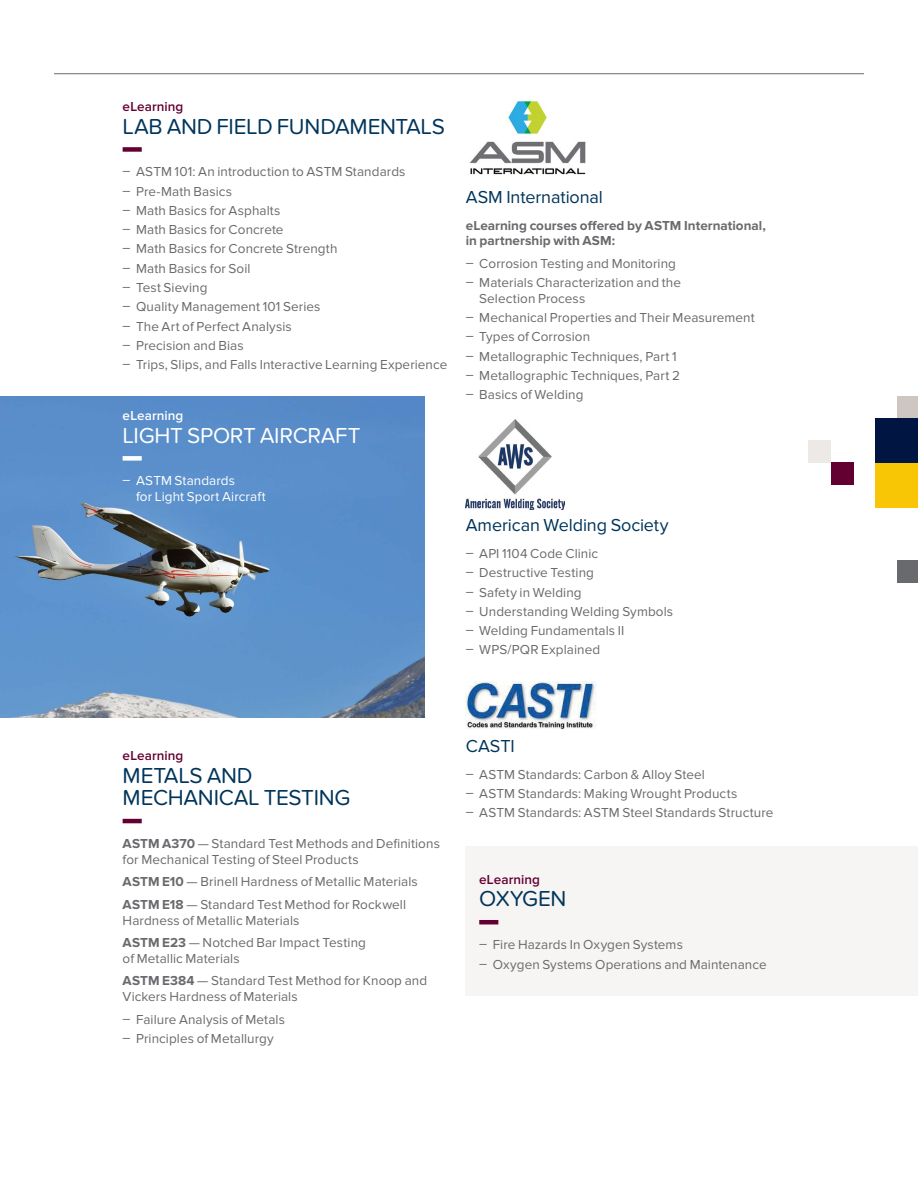
<style>
.page{position:relative;width:918px;height:1188px;background:#fff}
.page>*{position:absolute;margin:0;border:0;box-sizing:border-box;transform-origin:0 0}
.Title_20_20pt_Soft_R{font:22.5px/22.5px "Proxima Nova Soft";letter-spacing:-.015em;color:#00355b}
.Title_20_20pt_Soft_R-2{font:22.5px "Proxima Nova Soft";letter-spacing:-.015em;color:#fff}
._12_13pt_Regular{font:18px "Proxima Nova";letter-spacing:-.005em;color:#00355b}
.Body_Text_9_10_5pt_L{font:13.5px/15.8px "Proxima Nova";letter-spacing:.005em;color:#696a6d}
.Title_20_20pt_Soft_R-3{font:700 13.5px/15.8px "Proxima Nova";letter-spacing:.005em;color:#696a6d}
.t1{font:13.5px/15.8px "Proxima Nova";letter-spacing:.005em;color:#fff}
.Body_Subhead_9_10_5p{font:600 13.5px "Proxima Nova";letter-spacing:.005em;color:#640031}
.Body_Subhead_9_10_5p-2{font:600 13.5px "Proxima Nova";letter-spacing:.005em;color:#fff}
.s1{font-weight:700}
</style>
<div class="page">
<hr style="left:54px;top:73px;width:810px;height:1px;background:#696a6d">
<div style="left:466px;top:846px;width:452px;height:150px;background:#f7f5f4"></div>
<div style="left:123px;top:147px;width:19px;height:5px;background:#640031"></div>
<img style="left:0;top:397px;width:425px;height:320px">
<div style="left:123px;top:456px;width:19px;height:5px;background:#fff"></div>
<hr style="left:123px;top:819px;width:19px;height:4px;background:#640031">
<hr style="left:479px;top:920px;width:19px;height:4px;background:#640031">
<div style="left:876px;top:463px;width:42px;height:44px;background:#f9c606"></div>
<div style="left:898px;top:397px;width:20px;height:22px;background:#cdc6c1"></div>
<div style="left:898px;top:560px;width:20px;height:22px;background:#696a6d"></div>
<div style="left:831px;top:463px;width:22px;height:22px;background:#640031"></div>
<div style="left:809px;top:441px;width:22px;height:22px;background:#ece9e6"></div>
<div style="left:876px;top:419px;width:42px;height:44px;background:#001541"></div>
<img style="left:470px;top:101px;width:116px;height:74px">
<img style="left:466px;top:419px;width:99px;height:91px">
<img style="left:466px;top:682px;width:130px;height:48px">
<h3 class="Body_Subhead_9_10_5p" style="left:123px;top:101px;width:62px">eLearning</h3>
<h1 class="Title_20_20pt_Soft_R" style="left:123px;top:115px;width:324px">LAB AND FIELD FUNDAMENTALS</h1>
<p class="Body_Text_9_10_5pt_L" style="left:123px;top:164px;width:284px">ͽ ASTM 101: An introduction to ASTM Standards</p>
<p class="Body_Text_9_10_5pt_L" style="left:123px;top:184px;width:111px">ͽ Pre-Math Basics</p>
<p class="Body_Text_9_10_5pt_L" style="left:123px;top:203px;width:159px">ͽ Math Basics for Asphalts</p>
<p class="Body_Text_9_10_5pt_L" style="left:123px;top:222px;width:162px">ͽ Math Basics for Concrete</p>
<p class="Body_Text_9_10_5pt_L" style="left:123px;top:241px;width:216px">ͽ Math Basics for Concrete Strength</p>
<p class="Body_Text_9_10_5pt_L" style="left:123px;top:261px;width:129px">ͽ Math Basics for Soil</p>
<p class="Body_Text_9_10_5pt_L" style="left:123px;top:280px;width:86px">ͽ Test Sieving</p>
<p class="Body_Text_9_10_5pt_L" style="left:123px;top:299px;width:199px">ͽ Quality Management 101 Series</p>
<p class="Body_Text_9_10_5pt_L" style="left:123px;top:318px;width:171px">ͽ The Art of Perfect Analysis</p>
<p class="Body_Text_9_10_5pt_L" style="left:123px;top:338px;width:123px">ͽ Precision and Bias</p>
<p class="Body_Text_9_10_5pt_L" style="left:123px;top:357px;width:326px">ͽ Trips, Slips, and Falls Interactive Learning Experience</p>
<h3 class="Body_Subhead_9_10_5p-2" style="left:123px;top:409px;width:62px">eLearning</h3>
<h1 class="Title_20_20pt_Soft_R-2" style="left:123px;top:422px;width:239px">LIGHT SPORT AIRCRAFT</h1>
<p class="t1" style="left:136px;top:473px;width:131px;text-indent:-14px">ͽ ASTM Standards<br>for Light Sport Aircraft</p>
<h2 class="_12_13pt_Regular" style="left:466px;top:186px;width:139px">ASM International</h2>
<h1 class="Title_20_20pt_Soft_R-3" style="left:466px;top:217px;width:302px">eLearning courses offered by ASTM International, in partnership with ASM:</h1>
<p class="Body_Text_9_10_5pt_L" style="left:466px;top:256px;width:212px">ͽ Corrosion Testing and Monitoring</p>
<p class="Body_Text_9_10_5pt_L" style="left:479px;top:275px;width:203px;text-indent:-14px">ͽ Materials Characterization and the<br>Selection Process</p>
<p class="Body_Text_9_10_5pt_L" style="left:466px;top:310px;width:291px">ͽ Mechanical Properties and Their Measurement</p>
<p class="Body_Text_9_10_5pt_L" style="left:466px;top:329px;width:126px">ͽ Types of Corrosion</p>
<p class="Body_Text_9_10_5pt_L" style="left:466px;top:348px;width:212px">ͽ Metallographic Techniques, Part 1</p>
<p class="Body_Text_9_10_5pt_L" style="left:466px;top:368px;width:216px">ͽ Metallographic Techniques, Part 2</p>
<p class="Body_Text_9_10_5pt_L" style="left:466px;top:387px;width:119px">ͽ Basics of Welding</p>
<h2 class="_12_13pt_Regular" style="left:466px;top:515px;width:204px">American Welding Society</h2>
<p class="Body_Text_9_10_5pt_L" style="left:466px;top:546px;width:134px">ͽ API 1104 Code Clinic</p>
<p class="Body_Text_9_10_5pt_L" style="left:466px;top:565px;width:130px">ͽ Destructive Testing</p>
<p class="Body_Text_9_10_5pt_L" style="left:466px;top:584px;width:117px">ͽ Safety in Welding</p>
<p class="Body_Text_9_10_5pt_L" style="left:466px;top:604px;width:209px">ͽ Understanding Welding Symbols</p>
<p class="Body_Text_9_10_5pt_L" style="left:466px;top:623px;width:160px">ͽ Welding Fundamentals II</p>
<p class="Body_Text_9_10_5pt_L" style="left:466px;top:642px;width:136px">ͽ WPS/PQR Explained</p>
<h3 class="Body_Subhead_9_10_5p" style="left:123px;top:750px;width:62px">eLearning</h3>
<h1 class="Title_20_20pt_Soft_R" style="left:123px;top:764px;width:230px">METALS AND<br>MECHANICAL TESTING</h1>
<p class="Body_Text_9_10_5pt_L" style="left:123px;top:836px;width:319px"><span class="s1">ASTM A370</span> — Standard Test Methods and Definitions for Mechanical Testing of Steel Products</p>
<p class="Body_Text_9_10_5pt_L" style="left:123px;top:874px;width:297px"><span class="s1">ASTM E10</span> — Brinell Hardness of Metallic Materials</p>
<p class="Body_Text_9_10_5pt_L" style="left:123px;top:897px;width:285px"><span class="s1">ASTM E18</span> — Standard Test Method for Rockwell<br>Hardness of Metallic Materials</p>
<p class="Body_Text_9_10_5pt_L" style="left:123px;top:935px;width:245px"><span class="s1">ASTM E23</span> — Notched Bar Impact Testing of Metallic Materials</p>
<p class="Body_Text_9_10_5pt_L" style="left:123px;top:973px;width:306px"><span class="s1">ASTM E384</span> — Standard Test Method for Knoop and<br>Vickers Hardness of Materials</p>
<p class="Body_Text_9_10_5pt_L" style="left:123px;top:1011px;width:164px">ͽ Failure Analysis of Metals</p>
<p class="Body_Text_9_10_5pt_L" style="left:123px;top:1031px;width:153px">ͽ Principles of Metallurgy</p>
<h2 class="_12_13pt_Regular" style="left:466px;top:736px;width:51px">CASTI</h2>
<p class="Body_Text_9_10_5pt_L" style="left:466px;top:767px;width:241px">ͽ ASTM Standards: Carbon &amp; Alloy Steel</p>
<p class="Body_Text_9_10_5pt_L" style="left:466px;top:786px;width:273px">ͽ ASTM Standards: Making Wrought Products</p>
<p class="Body_Text_9_10_5pt_L" style="left:466px;top:805px;width:309px">ͽ ASTM Standards: ASTM Steel Standards Structure</p>
<h3 class="Body_Subhead_9_10_5p" style="left:479px;top:873px;width:62px">eLearning</h3>
<h1 class="Title_20_20pt_Soft_R" style="left:479px;top:888px;width:89px">OXYGEN</h1>
<p class="Body_Text_9_10_5pt_L" style="left:479px;top:937px;width:205px">ͽ Fire Hazards In Oxygen Systems</p>
<p class="Body_Text_9_10_5pt_L" style="left:479px;top:956px;width:289px">ͽ Oxygen Systems Operations and Maintenance</p>
</div>
